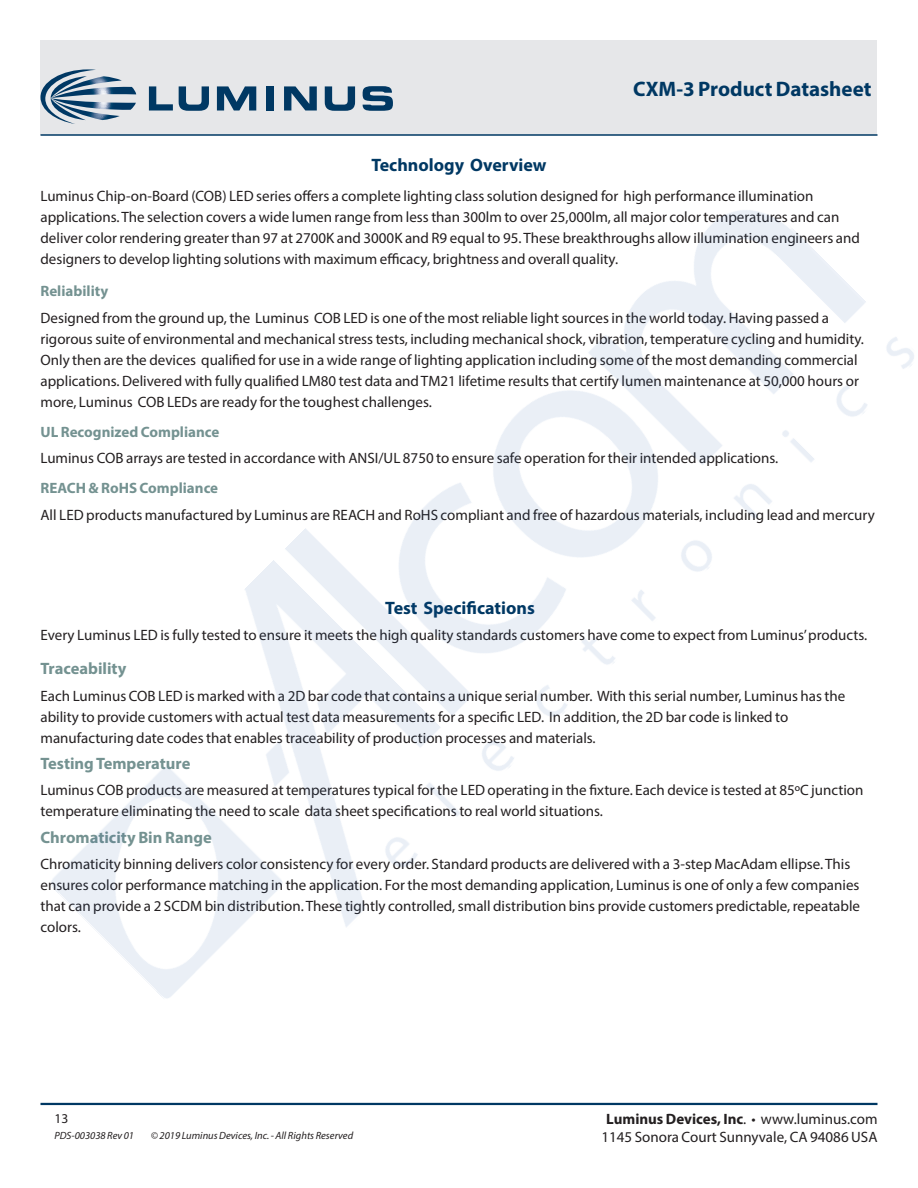
<style>
.page{position:relative;width:918px;height:1188px;background:#fff}
.page>*{position:absolute;margin:0;border:0;box-sizing:border-box;transform-origin:0 0}
.DS_Title1{font:700 21px "Myriad Pro";color:#003863}
.节{font:700 18px "Myriad Pro";color:#003863}
.DS_Body{font:700 16.5px "Myriad Pro";color:#749291}
.正文{font:15px/21px "Myriad Pro";color:#231f20}
.DS_Body-2{font:15px/21px "Myriad Pro";color:#231f20}
.DS_Body-3{font:700 15px "Myriad Pro";color:#749291}
.t1{font:700 15px "Myriad Pro";color:#231f20}
.zzFooterRight2{font:13.5px "Myriad Pro";color:#231f20}
.zzFooterRight1{font:italic 10.5px "Myriad Pro";color:#231f20}
.s1{font-weight:400}
</style>
<div class="page">
<div style="left:40px;top:40px;width:838px;height:95px;background:#e6e7e9"></div>
<hr style="left:40px;top:1103px;width:838px;height:2px;background:#003863">
<hr style="left:40px;top:134px;width:838px;height:2px;background:#003863">
<svg style="left:40px;top:69px;width:96px;height:55px"></svg>
<svg style="left:149px;top:86px;width:24px;height:25px"></svg>
<svg style="left:179px;top:86px;width:30px;height:25px"></svg>
<svg style="left:217px;top:86px;width:39px;height:25px"></svg>
<div style="left:266px;top:86px;width:8px;height:25px;background:#003863"></div>
<svg style="left:284px;top:86px;width:33px;height:25px"></svg>
<svg style="left:325px;top:86px;width:30px;height:25px"></svg>
<svg style="left:363px;top:86px;width:30px;height:25px"></svg>
<img style="left:40px;top:135px;width:874px;height:863px">
<p class="节" style="left:371px;top:154px;width:177px">Technology Overview</p>
<p class="DS_Title1" style="left:633px;top:75px;width:240px">CXM-3 Product Datasheet</p>
<p class="正文" style="left:40px;top:186px;width:821px">Luminus Chip-on-Board (COB) LED series offers a complete lighting class solution designed for high performance illumination applications. The selection covers a wide lumen range from less than 300lm to over 25,000lm, all major color temperatures and can deliver color rendering greater than 97 at 2700K and 3000K and R9 equal to 95. These breakthroughs allow illumination engineers and designers to develop lighting solutions with maximum efficacy, brightness and overall quality.</p>
<p class="DS_Body-3" style="left:40px;top:282px;width:69px">Reliability</p>
<p class="正文" style="left:40px;top:307px;width:825px">Designed from the ground up, the Luminus COB LED is one of the most reliable light sources in the world today. Having passed a rigorous suite of environmental and mechanical stress tests, including mechanical shock, vibration, temperature cycling and humidity.<br>Only then are the devices qualified for use in a wide range of lighting application including some of the most demanding commercial applications. Delivered with fully qualified LM80 test data and TM21 lifetime results that certify lumen maintenance at 50,000 hours or more, Luminus COB LEDs are ready for the toughest challenges.</p>
<p class="DS_Body-3" style="left:40px;top:422px;width:180px">UL Recognized Compliance</p>
<p class="正文" style="left:40px;top:447px;width:739px">Luminus COB arrays are tested in accordance with ANSI/UL 8750 to ensure safe operation for their intended applications.</p>
<p class="DS_Body-3" style="left:40px;top:478px;width:179px">REACH &amp; RoHS Compliance</p>
<p class="正文" style="left:40px;top:504px;width:836px">All LED products manufactured by Luminus are REACH and RoHS compliant and free of hazardous materials, including lead and mercury</p>
<p class="节" style="left:385px;top:596px;width:151px">Test Specifications</p>
<p class="DS_Body-2" style="left:40px;top:624px;width:828px">Every Luminus LED is fully tested to ensure it meets the high quality standards customers have come to expect from Luminus’ products.</p>
<p class="DS_Body" style="left:41px;top:658px;width:87px">Traceability</p>
<p class="DS_Body-2" style="left:40px;top:685px;width:806px">Each Luminus COB LED is marked with a 2D bar code that contains a unique serial number. With this serial number, Luminus has the ability to provide customers with actual test data measurements for a specific LED. In addition, the 2D bar code is linked to manufacturing date codes that enables traceability of production processes and materials.</p>
<p class="DS_Body" style="left:41px;top:753px;width:151px">Testing Temperature</p>
<p class="DS_Body-2" style="left:40px;top:780px;width:824px">Luminus COB products are measured at temperatures typical for the LED operating in the fixture. Each device is tested at 85ºC junction temperature eliminating the need to scale data sheet specifications to real world situations.</p>
<p class="DS_Body" style="left:41px;top:826px;width:173px">Chromaticity Bin Range</p>
<p class="DS_Body-2" style="left:40px;top:853px;width:821px">Chromaticity binning delivers color consistency for every order. Standard products are delivered with a 3-step MacAdam ellipse. This ensures color performance matching in the application. For the most demanding application, Luminus is one of only a few companies that can provide a 2 SCDM bin distribution. These tightly controlled, small distribution bins provide customers predictable, repeatable colors.</p>
<p class="zzFooterRight2" style="left:54px;top:1110px;width:15px">13</p>
<p class="zzFooterRight1" style="left:54px;top:1129px;width:81px">PDS-003038 Rev 01</p>
<p class="zzFooterRight1" style="left:151px;top:1129px;width:204px">© 2019 Luminus Devices, Inc. - All Rights Reserved</p>
<p class="t1" style="left:606px;top:1109px;width:273px">Luminus Devices, Inc<span class="s1">. • www.luminus.com</span></p>
<p class="正文" style="left:601px;top:1126px;width:278px">1145 Sonora Court Sunnyvale, CA 94086 USA</p>
</div>
